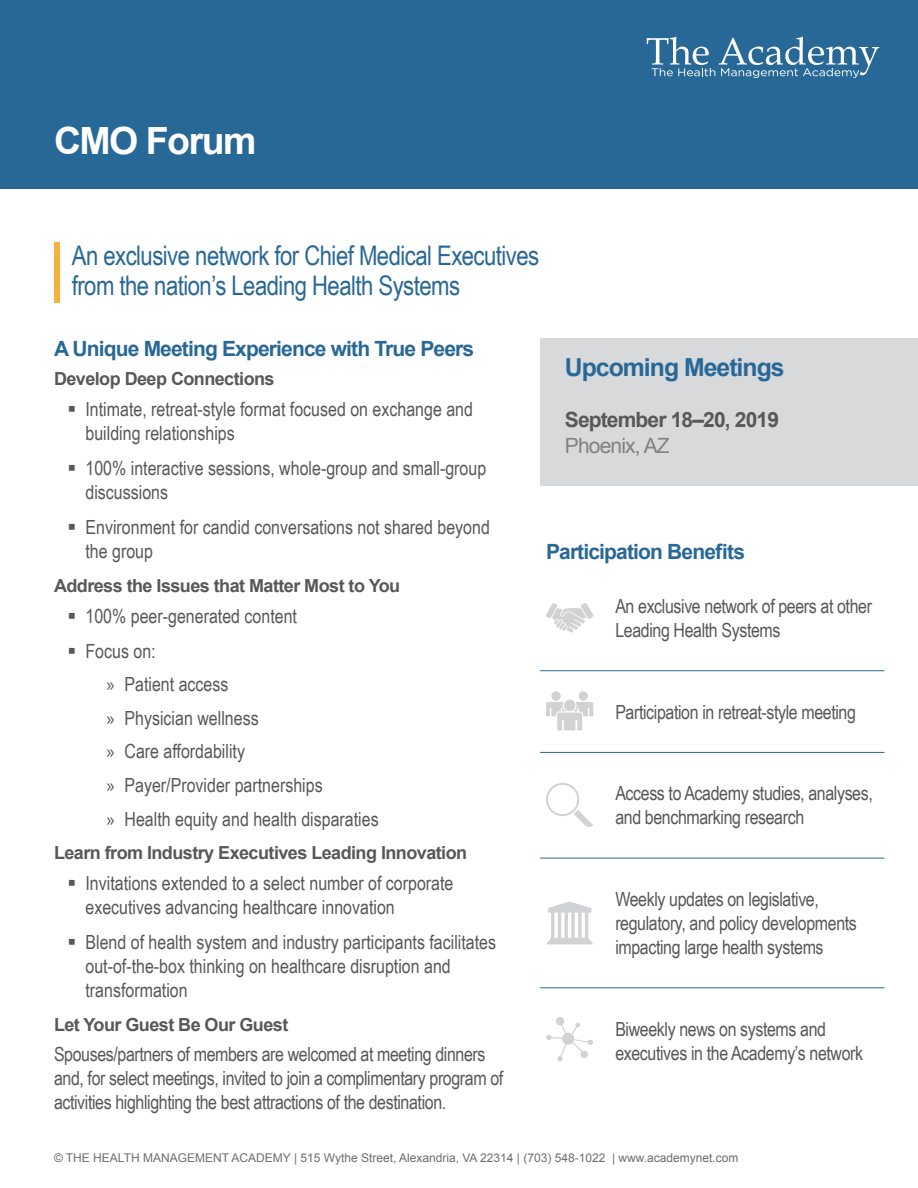
<style>
.page{position:relative;width:918px;height:1188px;background:#fff}
.page>*{position:absolute;margin:0;border:0;box-sizing:border-box;transform-origin:0 0}
.Forum_Name_Header{font:700 37.5px "Arial";letter-spacing:-.04em;color:#fff}
.Tagline{font:27px/30px "Arial Narrow";letter-spacing:-.02em;color:#286897}
.t1{font:700 24.75px "Arial";letter-spacing:-.04em;color:#286897}
.t2{font:700 21px "Arial";letter-spacing:-.04em;color:#286897}
.Upcoming_Meeting_-_D{font:700 21px "Arial";letter-spacing:-.04em;color:#57585a}
.Upcoming_Meeting_-_L{font:21px "Arial";letter-spacing:-.04em;color:#808285}
.Body_Text{font:19.5px/24px "Arial Narrow";color:#57585a}
.Membership_Benefits{font:19.5px/24px "Arial Narrow";letter-spacing:-.02em;color:#57585a}
.Body_Text-2{font:19.5px/24px "Arial Narrow";letter-spacing:-.02em;color:#57585a}
.Subheader{font:700 18px "Arial";letter-spacing:-.03em;color:#57585a}
.t3{font:12px "Arial";color:#6c6d70}
.s1{font-family:"Myriad Pro"}
</style>
<div class="page">
<div style="left:0;top:0;width:918px;height:189px;background:#286897"></div>
<svg style="left:647px;top:37px;width:232px;height:41px"></svg>
<div style="left:540px;top:338px;width:378px;height:148px;background:#d7d9db"></div>
<div style="left:54px;top:242px;width:6px;height:61px;background:#f8b23c"></div>
<hr style="left:540px;top:670px;width:62px;height:1px;background:#286897">
<hr style="left:602px;top:670px;width:283px;height:1px;background:#286897">
<hr style="left:540px;top:752px;width:62px;height:1px;background:#286897">
<hr style="left:602px;top:752px;width:283px;height:1px;background:#286897">
<hr style="left:540px;top:858px;width:62px;height:1px;background:#286897">
<hr style="left:602px;top:858px;width:283px;height:1px;background:#286897">
<hr style="left:540px;top:987px;width:62px;height:1px;background:#286897">
<hr style="left:602px;top:987px;width:283px;height:1px;background:#286897">
<svg style="left:546px;top:603px;width:47px;height:30px"></svg>
<div style="left:551px;top:691px;width:10px;height:10px;background:#d1d2d4;border-radius:50%"></div>
<div style="left:579px;top:691px;width:9px;height:10px;background:#d1d2d4;border-radius:50%"></div>
<div style="left:564px;top:700px;width:11px;height:11px;background:#d1d2d4;border-radius:50%"></div>
<svg style="left:546px;top:702px;width:47px;height:28px"></svg>
<svg style="left:546px;top:783px;width:47px;height:44px"></svg>
<svg style="left:546px;top:902px;width:47px;height:42px"></svg>
<div style="left:556px;top:1017px;width:8px;height:8px;background:#d1d2d4;border-radius:50%"></div>
<svg style="left:546px;top:1022px;width:47px;height:39px"></svg>
<p class="Forum_Name_Header" style="left:54px;top:116px;width:204px">CMO Forum</p>
<p class="Tagline" style="left:72px;top:240px;width:469px">An exclusive network for Chief Medical Executives from the nation’s Leading Health Systems</p>
<p class="t2" style="left:54px;top:335px;width:422px">A Unique Meeting Experience with True Peers</p>
<p class="Subheader" style="left:54px;top:367px;width:222px">Develop Deep Connections</p>
<p class="Body_Text" style="left:86px;top:397px;width:389px">Intimate, retreat-style format focused on exchange and building relationships</p>
<p class="Body_Text" style="left:86px;top:456px;width:402px">100% interactive sessions, whole-group and small-group discussions</p>
<p class="Body_Text" style="left:86px;top:515px;width:406px">Environment for candid conversations not shared beyond the group</p>
<p class="Subheader" style="left:54px;top:574px;width:348px">Address the Issues that Matter Most to You</p>
<p class="Body_Text" style="left:86px;top:603px;width:213px">100% peer-generated content</p>
<p class="Body_Text" style="left:86px;top:638px;width:72px">Focus on:</p>
<p class="Body_Text" style="left:106px;top:672px;width:123px"><span class="s1">»</span> Patient access</p>
<p class="Body_Text" style="left:106px;top:705px;width:154px"><span class="s1">»</span> Physician wellness</p>
<p class="Body_Text" style="left:106px;top:739px;width:140px"><span class="s1">»</span> Care affordability</p>
<p class="Body_Text" style="left:106px;top:772px;width:218px"><span class="s1">»</span> Payer/Provider partnerships</p>
<p class="Body_Text" style="left:106px;top:806px;width:274px"><span class="s1">»</span> Health equity and health disparaties</p>
<p class="Subheader" style="left:54px;top:841px;width:415px">Learn from Industry Executives Leading Innovation</p>
<p class="Body_Text" style="left:86px;top:870px;width:370px">Invitations extended to a select number of corporate executives advancing healthcare innovation</p>
<p class="Body_Text" style="left:86px;top:929px;width:412px">Blend of health system and industry participants facilitates out-of-the-box thinking on healthcare disruption and transformation</p>
<p class="Subheader" style="left:54px;top:1012px;width:236px">Let Your Guest Be Our Guest</p>
<p class="Body_Text-2" style="left:54px;top:1042px;width:451px">Spouses/partners of members are welcomed at meeting dinners and, for select meetings, invited to join a complimentary program of activities highlighting the best attractions of the destination.</p>
<p class="t1" style="left:565px;top:351px;width:221px">Upcoming Meetings</p>
<p class="Upcoming_Meeting_-_D" style="left:565px;top:406px;width:216px">September 18–20, 2019</p>
<p class="Upcoming_Meeting_-_L" style="left:565px;top:431px;width:106px">Phoenix, AZ</p>
<p class="t2" style="left:546px;top:538px;width:201px">Participation Benefits</p>
<p class="Membership_Benefits" style="left:615px;top:593px;width:258px">An exclusive network of peers at other<br>Leading Health Systems</p>
<p class="Membership_Benefits" style="left:615px;top:699px;width:242px">Participation in retreat-style meeting</p>
<p class="Membership_Benefits" style="left:615px;top:781px;width:259px">Access to Academy studies, analyses, and benchmarking research</p>
<p class="Membership_Benefits" style="left:615px;top:886px;width:243px">Weekly updates on legislative, regulatory, and policy developments impacting large health systems</p>
<p class="Membership_Benefits" style="left:615px;top:1016px;width:249px">Biweekly news on systems and executives in the Academy’s network</p>
<p class="t3" style="left:54px;top:1150px;width:686px">© THE HEALTH MANAGEMENT ACADEMY | 515 Wythe Street, Alexandria, VA 22314 | (703) 548-1022 | www.academynet.com</p>
</div>
